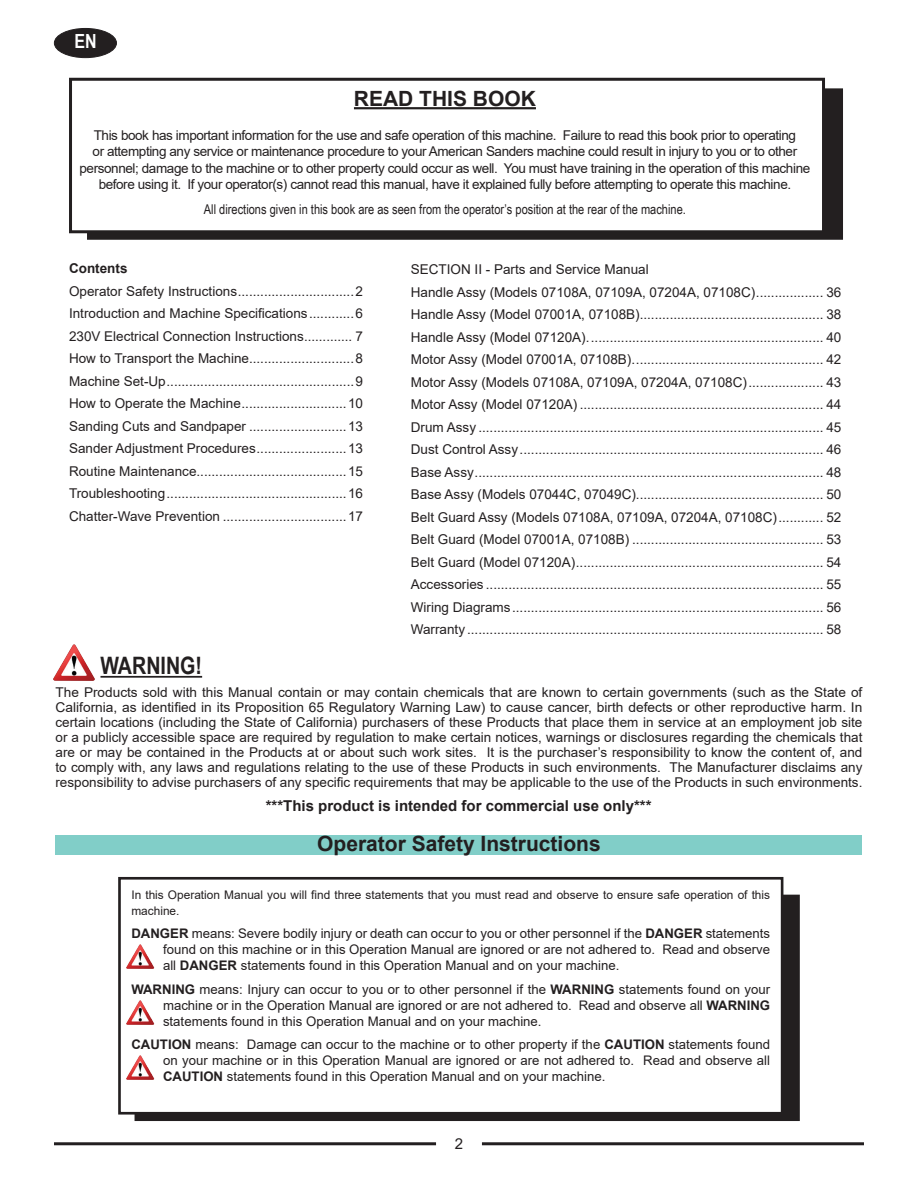
<style>
.page{position:relative;width:918px;height:1188px;background:#fff}
.page>*{position:absolute;margin:0;border:0;box-sizing:border-box;transform-origin:0 0}
.Centered{font:700 24px "Arial Narrow";color:#231f20}
.t1{font:700 21px "Arial";color:#231f20}
.t2{font:700 19.5px "Arial Narrow";color:#fff}
.t3{font:700 15px "Arial";color:#231f20}
.t4{font:15px "Arial";color:#231f20}
.Centered-2{font:13.5px/15px "Arial";color:#231f20;text-align:justify}
.Centered-3{font:13.5px/16.2px "Arial";letter-spacing:-.03em;color:#231f20;text-align:center}
.t5{font:13.5px "Arial Narrow";color:#231f20}
.t6{font:700 13.5px "Arial";color:#231f20}
.t7{font:13.2px/15.9px "Arial";color:#231f20;text-align:justify}
.t8{font:11.85px/15.9px "Arial";color:#231f20}
.s1{font-weight:700}
</style>
<div class="page">
<hr style="left:54px;top:1142px;width:382px;height:3px;background:#231f20">
<hr style="left:482px;top:1142px;width:382px;height:3px;background:#231f20">
<div style="left:54px;top:28px;width:62px;height:30px;background:#231f20;border-radius:50%"></div>
<div style="left:54px;top:28px;width:63px;height:30px;border:1px solid #231f20;border-radius:50%"></div>
<div style="left:88px;top:89px;width:754px;height:150px;background:#231f20"></div>
<div style="left:87px;top:88px;width:756px;height:152px;border:2px solid #231f20"></div>
<div style="left:71px;top:79px;width:753px;height:153px;background:#fff"></div>
<div style="left:69px;top:78px;width:756px;height:155px;border:3px solid #231f20"></div>
<hr style="left:100px;top:676px;width:102px;height:2px;background:#231f20">
<div style="left:135px;top:895px;width:664px;height:225px;background:#231f20"></div>
<div style="left:119px;top:878px;width:663px;height:235px;background:#fff"></div>
<div style="left:118px;top:877px;width:665px;height:238px;border:3px solid #231f20"></div>
<div style="left:56px;top:835px;width:806px;height:20px;background:#81cec8"></div>
<img style="left:54px;top:644px;width:41px;height:36px">
<img style="left:127px;top:945px;width:27px;height:24px">
<img style="left:127px;top:1000px;width:27px;height:24px">
<img style="left:127px;top:1056px;width:27px;height:24px">
<hr style="left:354px;top:107px;width:182px;height:2px;background:#231f20">
<p class="t2" style="left:75px;top:26px;width:24px">EN</p>
<p class="t1" style="left:354px;top:84px;width:184px">READ THIS BOOK</p>
<p class="Centered-3" style="left:80px;top:127px;width:732px">This book has important information for the use and safe operation of this machine. Failure to read this book prior to operating<br>or attempting any service or maintenance procedure to your American Sanders machine could result in injury to you or to other personnel; damage to the machine or to other property could occur as well. You must have training in the operation of this machine before using it. If your operator(s) cannot read this manual, have it explained fully before attempting to operate this machine.</p>
<p class="t5" style="left:204px;top:200px;width:484px">All directions given in this book are as seen from the operator’s position at the rear of the machine.</p>
<p class="t6" style="left:69px;top:259px;width:60px">Contents</p>
<p class="Centered-2" style="left:69px;top:284px;width:295px">Operator Safety Instructions...............................2</p>
<p class="Centered-2" style="left:69px;top:306px;width:295px">Introduction and Machine Specifications............6</p>
<p class="Centered-2" style="left:69px;top:329px;width:295px">230V Electrical Connection Instructions............. 7</p>
<p class="Centered-2" style="left:69px;top:351px;width:295px">How to Transport the Machine............................8</p>
<p class="Centered-2" style="left:69px;top:374px;width:295px">Machine Set-Up..................................................9</p>
<p class="Centered-2" style="left:69px;top:396px;width:295px">How to Operate the Machine............................10</p>
<p class="Centered-2" style="left:69px;top:419px;width:295px">Sanding Cuts and Sandpaper ..........................13</p>
<p class="Centered-2" style="left:69px;top:441px;width:295px">Sander Adjustment Procedures........................13</p>
<p class="Centered-2" style="left:69px;top:464px;width:295px">Routine Maintenance........................................15</p>
<p class="Centered-2" style="left:69px;top:486px;width:295px">Troubleshooting................................................16</p>
<p class="Centered-2" style="left:69px;top:509px;width:295px">Chatter-Wave Prevention .................................17</p>
<p class="Centered-2" style="left:411px;top:262px;width:239px">SECTION II - Parts and Service Manual</p>
<p class="Centered-2" style="left:411px;top:285px;width:432px">Handle Assy (Models 07108A, 07109A, 07204A, 07108C).................. 36</p>
<p class="Centered-2" style="left:411px;top:307px;width:432px">Handle Assy (Model 07001A, 07108B)................................................. 38</p>
<p class="Centered-2" style="left:411px;top:330px;width:432px">Handle Assy (Model 07120A)............................................................... 40</p>
<p class="Centered-2" style="left:411px;top:352px;width:432px">Motor Assy (Model 07001A, 07108B)................................................... 42</p>
<p class="Centered-2" style="left:411px;top:375px;width:432px">Motor Assy (Models 07108A, 07109A, 07204A, 07108C).................... 43</p>
<p class="Centered-2" style="left:411px;top:397px;width:432px">Motor Assy (Model 07120A) ................................................................. 44</p>
<p class="Centered-2" style="left:411px;top:420px;width:432px">Drum Assy ............................................................................................ 45</p>
<p class="Centered-2" style="left:411px;top:442px;width:432px">Dust Control Assy................................................................................. 46</p>
<p class="Centered-2" style="left:411px;top:465px;width:432px">Base Assy............................................................................................. 48</p>
<p class="Centered-2" style="left:411px;top:487px;width:432px">Base Assy (Models 07044C, 07049C).................................................. 50</p>
<p class="Centered-2" style="left:411px;top:510px;width:432px">Belt Guard Assy (Models 07108A, 07109A, 07204A, 07108C)............ 52</p>
<p class="Centered-2" style="left:411px;top:532px;width:432px">Belt Guard (Model 07001A, 07108B) ................................................... 53</p>
<p class="Centered-2" style="left:411px;top:555px;width:432px">Belt Guard (Model 07120A).................................................................. 54</p>
<p class="Centered-2" style="left:411px;top:577px;width:432px">Accessories .......................................................................................... 55</p>
<p class="Centered-2" style="left:411px;top:600px;width:432px">Wiring Diagrams................................................................................... 56</p>
<p class="Centered-2" style="left:411px;top:622px;width:432px">Warranty ............................................................................................... 58</p>
<p class="Centered" style="left:100px;top:648px;width:103px">WARNING!</p>
<p class="Centered-2" style="left:56px;top:684px;width:808px">The Products sold with this Manual contain or may contain chemicals that are known to certain governments (such as the State of California, as identified in its Proposition 65 Regulatory Warning Law) to cause cancer, birth defects or other reproductive harm. In certain locations (including the State of California) purchasers of these Products that place them in service at an employment job site or a publicly accessible space are required by regulation to make certain notices, warnings or disclosures regarding the chemicals that are or may be contained in the Products at or about such work sites. It is the purchaser’s responsibility to know the content of, and to comply with, any laws and regulations relating to the use of these Products in such environments. The Manufacturer disclaims any responsibility to advise purchasers of any specific requirements that may be applicable to the use of the Products in such environments.</p>
<p class="t3" style="left:266px;top:795px;width:387px">***This product is intended for commercial use only***</p>
<p class="t1" style="left:317px;top:828px;width:285px">Operator Safety Instructions</p>
<p class="t8" style="left:131px;top:887px;width:640px">In this Operation Manual you will find three statements that you must read and observe to ensure safe operation of this machine.</p>
<p class="t7" style="left:163px;top:926px;width:609px;text-indent:-32px"><span class="s1">DANGER</span> means: Severe bodily injury or death can occur to you or other personnel if the <span class="s1">DANGER</span> statements found on this machine or in this Operation Manual are ignored or are not adhered to. Read and observe all <span class="s1">DANGER</span> statements found in this Operation Manual and on your machine.</p>
<p class="t7" style="left:163px;top:981px;width:609px;text-indent:-32px"><span class="s1">WARNING</span> means: Injury can occur to you or to other personnel if the <span class="s1">WARNING</span> statements found on your machine or in the Operation Manual are ignored or are not adhered to. Read and observe all <span class="s1">WARNING </span>statements found in this Operation Manual and on your machine.</p>
<p class="t7" style="left:163px;top:1037px;width:609px;text-indent:-32px"><span class="s1">CAUTION</span> means: Damage can occur to the machine or to other property if the <span class="s1">CAUTION</span> statements found on your machine or in this Operation Manual are ignored or are not adhered to. Read and observe all <span class="s1">CAUTION</span> statements found in this Operation Manual and on your machine.</p>
<p class="t4" style="left:455px;top:1134px;width:10px">2</p>
</div>
